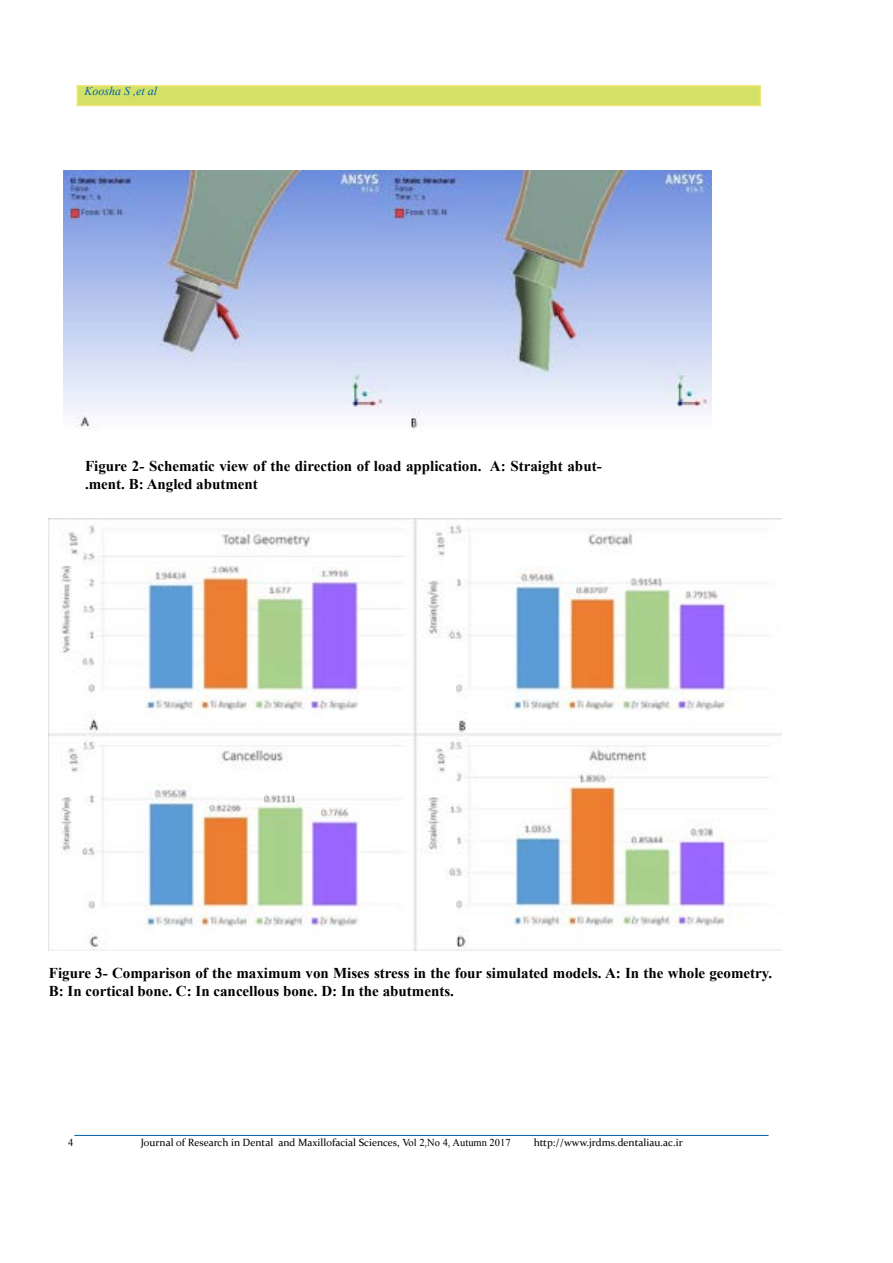
<style>
.page{position:relative;width:893px;height:1263px;background:#fff}
.page>*{position:absolute;margin:0;border:0;box-sizing:border-box;transform-origin:0 0}
.t1{font:700 15px/18px "Times New Roman";color:#000}
.t2{font:italic 12px "Times New Roman";color:#005fa1}
.t3{font:10.5px "Constantia";color:#000}
.t4{font:10.5px "Times New Roman";color:#000}
.s1{font-family:"Times New Roman"}
</style>
<div class="page">
<div style="left:77px;top:85px;width:684px;height:21px;background:#d4e167;border:2px solid #f3e579"></div>
<hr style="left:74px;top:1135px;width:695px;height:1px;background:#005fa1">
<img style="left:49px;top:519px;width:732px;height:432px">
<img style="left:63px;top:170px;width:648px;height:259px">
<p class="t2" style="left:85px;top:83px;width:74px">Koosha S ,et al</p>
<p class="t1" style="left:85px;top:456px;width:518px">Figure 2- Schematic view of the direction of load application. A: Straight abut-.ment. B: Angled abutment</p>
<p class="t1" style="left:49px;top:963px;width:725px">Figure 3- Comparison of the maximum von Mises stress in the four simulated models. A: In the whole geometry.<br>B: In cortical bone. C: In cancellous bone. D: In the abutments.</p>
<p class="t4" style="left:68px;top:1135px;width:7px">4</p>
<p class="t3" style="left:141px;top:1136px;width:371px">Journal of Research in Dental and Maxillofacial Sciences, <span class="s1">Vol 2,No 4, Autumn 2017</span></p>
<p class="t3" style="left:534px;top:1136px;width:151px">http://www.jrdms.dentaliau.ac.ir</p>
</div>
